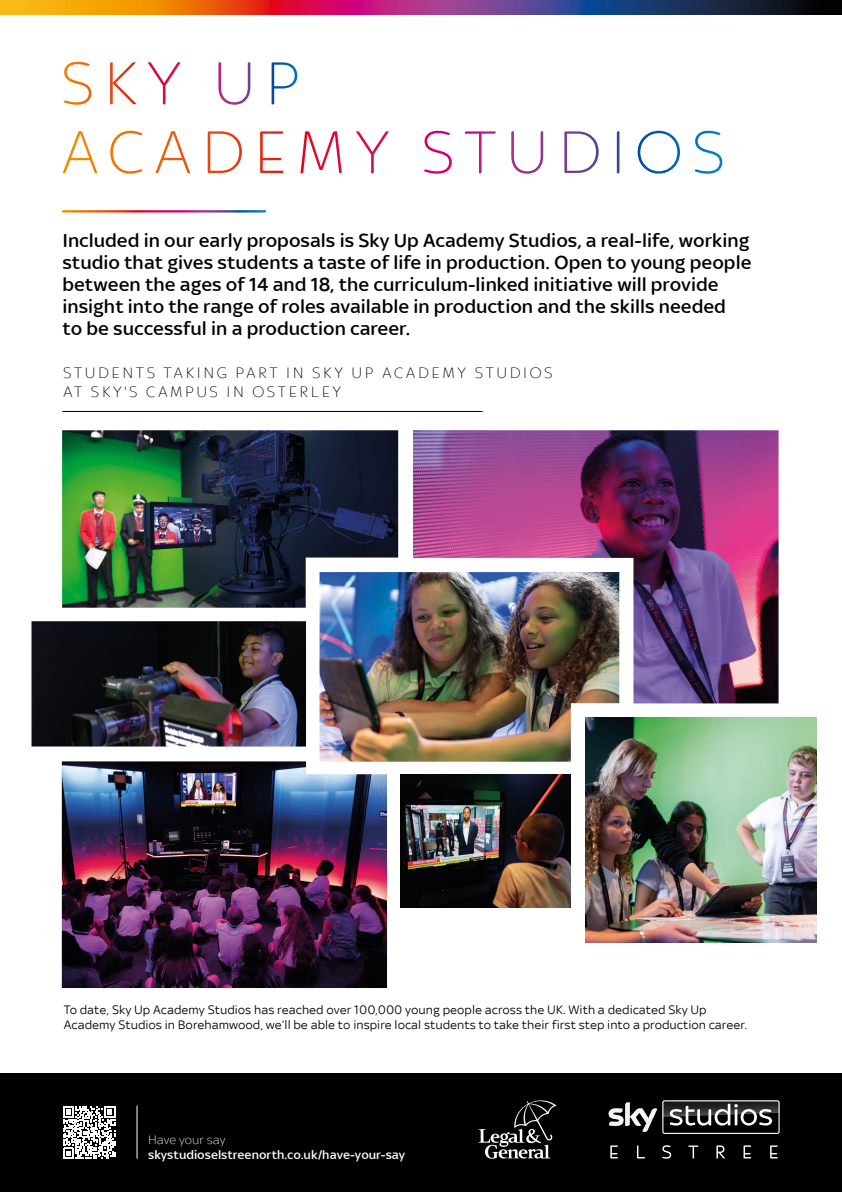
<style>
.page{position:relative;width:842px;height:1192px;background:#fff}
.page>*{position:absolute;margin:0;border:0;box-sizing:border-box;transform-origin:0 0}
.t1{font:500 20px/22px "Sky Text";color:#000}
.t2{font:300 16px/19px "Sky Elstree";letter-spacing:.08em;color:#000}
.t3{font:13px/15px "Sky Text";color:#000}
.t4{font:500 13px "Sky Text";color:#fff}
.t5{font:300 13px "Sky Text";color:#fff}
</style>
<div class="page">
<div style="left:0;top:1073px;width:842px;height:119px;background:#000"></div>
<svg style="left:610px;top:1145px;width:8px;height:13px"></svg>
<svg style="left:637px;top:1145px;width:8px;height:13px"></svg>
<svg style="left:662px;top:1145px;width:9px;height:14px"></svg>
<svg style="left:688px;top:1145px;width:10px;height:14px"></svg>
<svg style="left:716px;top:1145px;width:9px;height:14px"></svg>
<svg style="left:743px;top:1145px;width:8px;height:13px"></svg>
<svg style="left:770px;top:1145px;width:8px;height:13px"></svg>
<svg style="left:609px;top:1100px;width:171px;height:34px"></svg>
<hr style="left:137px;top:1106px;width:1px;height:53px;background:#fff">
<svg style="left:479px;top:1100px;width:78px;height:59px"></svg>
<svg style="left:0;top:0;width:842px;height:14px;background:#8d4848"></svg>
<svg style="left:63px;top:1106px;width:52px;height:53px"></svg>
<img style="left:32px;top:621px;width:274px;height:126px">
<img style="left:62px;top:761px;width:325px;height:227px">
<svg style="left:110px;top:131px;width:612px;height:43px"></svg>
<svg style="left:64px;top:62px;width:233px;height:43px"></svg>
<img style="left:62px;top:430px;width:336px;height:178px">
<img style="left:413px;top:430px;width:365px;height:273px">
<img style="left:320px;top:572px;width:299px;height:190px">
<img style="left:585px;top:718px;width:231px;height:225px">
<hr style="left:62px;top:411px;width:421px;height:1px;background:#000">
<svg style="left:62px;top:210px;width:204px;height:3px"></svg>
<img style="left:400px;top:774px;width:170px;height:134px">
<p class="t1" style="left:62px;top:231px;width:691px">Included in our early proposals is Sky Up Academy Studios, a real-life, working studio that gives students a taste of life in production. Open to young people between the ages of 14 and 18, the curriculum-linked initiative will provide insight into the range of roles available in production and the skills needed<br>to be successful in a production career.</p>
<p class="t2" style="left:62px;top:363px;width:492px">STUDENTS TAKING PART IN SKY UP ACADEMY STUDIOS<br>AT SKY'S CAMPUS IN OSTERLEY</p>
<p class="t3" style="left:64px;top:1003px;width:685px">To date, Sky Up Academy Studios has reached over 100,000 young people across the UK. With a dedicated Sky Up<br>Academy Studios in Borehamwood, we’ll be able to inspire local students to take their first step into a production career.</p>
<p class="t5" style="left:148px;top:1132px;width:79px">Have your say</p>
<p class="t4" style="left:148px;top:1147px;width:259px">skystudioselstreenorth.co.uk/have-your-say</p>
</div>
